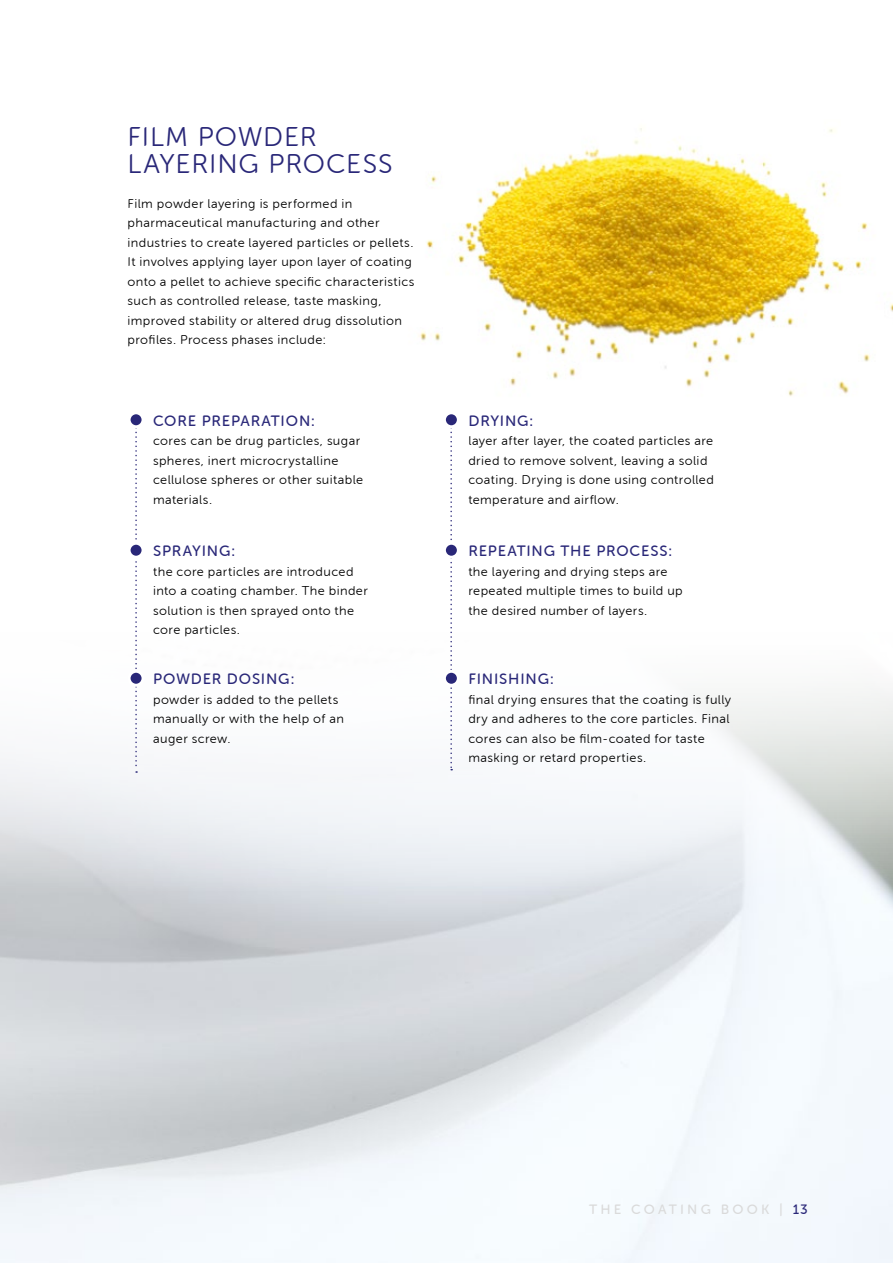
<style>
.page{position:relative;width:893px;height:1263px;background:#fff}
.page>*{position:absolute;margin:0;border:0;box-sizing:border-box;transform-origin:0 0}
.t1{font:300 27px/27px "IMA Sans";letter-spacing:.03em;color:#292778}
.t2{font:15px "IMA Sans";letter-spacing:.055em;color:#292778}
.t3{font:13.5px "IMA Sans";letter-spacing:.24em;color:#dadada}
.t4{font:300 12.75px/19.5px "IMA Sans";letter-spacing:.03em;color:#000}
.s1{color:#292778}
</style>
<div class="page">
<img style="left:420px;top:128px;width:473px;height:268px">
<img style="left:0;top:688px;width:893px;height:575px">
<svg style="left:450px;top:428px;width:2px;height:342px"></svg>
<svg style="left:135px;top:428px;width:2px;height:345px"></svg>
<div style="left:129px;top:413px;width:14px;height:14px;background:#292778;border-radius:50%"></div>
<div style="left:128px;top:411px;width:17px;height:17px;border:3px solid #fff;border-radius:50%"></div>
<div style="left:129px;top:543px;width:14px;height:14px;background:#292778;border-radius:50%"></div>
<div style="left:128px;top:542px;width:17px;height:17px;border:3px solid #fff;border-radius:50%"></div>
<div style="left:129px;top:671px;width:14px;height:14px;background:#292778;border-radius:50%"></div>
<div style="left:128px;top:670px;width:17px;height:17px;border:3px solid #fff;border-radius:50%"></div>
<div style="left:444px;top:413px;width:14px;height:14px;background:#292778;border-radius:50%"></div>
<div style="left:443px;top:411px;width:17px;height:17px;border:3px solid #fff;border-radius:50%"></div>
<div style="left:444px;top:671px;width:14px;height:14px;background:#292778;border-radius:50%"></div>
<div style="left:443px;top:670px;width:17px;height:17px;border:3px solid #fff;border-radius:50%"></div>
<div style="left:444px;top:543px;width:14px;height:14px;background:#292778;border-radius:50%"></div>
<div style="left:443px;top:542px;width:17px;height:17px;border:3px solid #fff;border-radius:50%"></div>
<img style="left:0;top:688px;width:2px;height:233px">
<h1 class="t1" style="left:128px;top:123px;width:267px">FILM POWDER<br>LAYERING PROCESS</h1>
<p class="t4" style="left:128px;top:194px;width:288px">Film powder layering is performed in pharmaceutical manufacturing and other industries to create layered particles or pellets.<br>It involves applying layer upon layer of coating onto a pellet to achieve specific characteristics such as controlled release, taste masking, improved stability or altered drug dissolution profiles. Process phases include:</p>
<p class="t2" style="left:153px;top:412px;width:164px">CORE PREPARATION:</p>
<p class="t4" style="left:153px;top:431px;width:212px">cores can be drug particles, sugar spheres, inert microcrystalline cellulose spheres or other suitable materials.</p>
<p class="t2" style="left:153px;top:543px;width:84px">SPRAYING:</p>
<p class="t4" style="left:153px;top:562px;width:216px">the core particles are introduced into a coating chamber. The binder solution is then sprayed onto the core particles.</p>
<p class="t2" style="left:153px;top:671px;width:143px">POWDER DOSING:</p>
<p class="t4" style="left:153px;top:690px;width:192px">powder is added to the pellets manually or with the help of an auger screw.</p>
<p class="t2" style="left:468px;top:412px;width:67px">DRYING:</p>
<p class="t4" style="left:468px;top:431px;width:247px">layer after layer, the coated particles are dried to remove solvent, leaving a solid coating. Drying is done using controlled temperature and airflow.</p>
<p class="t2" style="left:468px;top:543px;width:206px">REPEATING THE PROCESS:</p>
<p class="t4" style="left:468px;top:562px;width:216px">the layering and drying steps are repeated multiple times to build up the desired number of layers.</p>
<p class="t2" style="left:468px;top:671px;width:87px">FINISHING:</p>
<p class="t4" style="left:468px;top:690px;width:264px">final drying ensures that the coating is fully dry and adheres to the core particles. Final cores can also be film-coated for taste masking or retard properties.</p>
<p class="t3" style="left:587px;top:1202px;width:212px">THE COATING BOOK | <span class="s1">1</span></p>
<p class="t3" style="left:589px;top:1202px;width:220px">THE COATING BOOK | <span class="s1">13</span></p>
</div>
